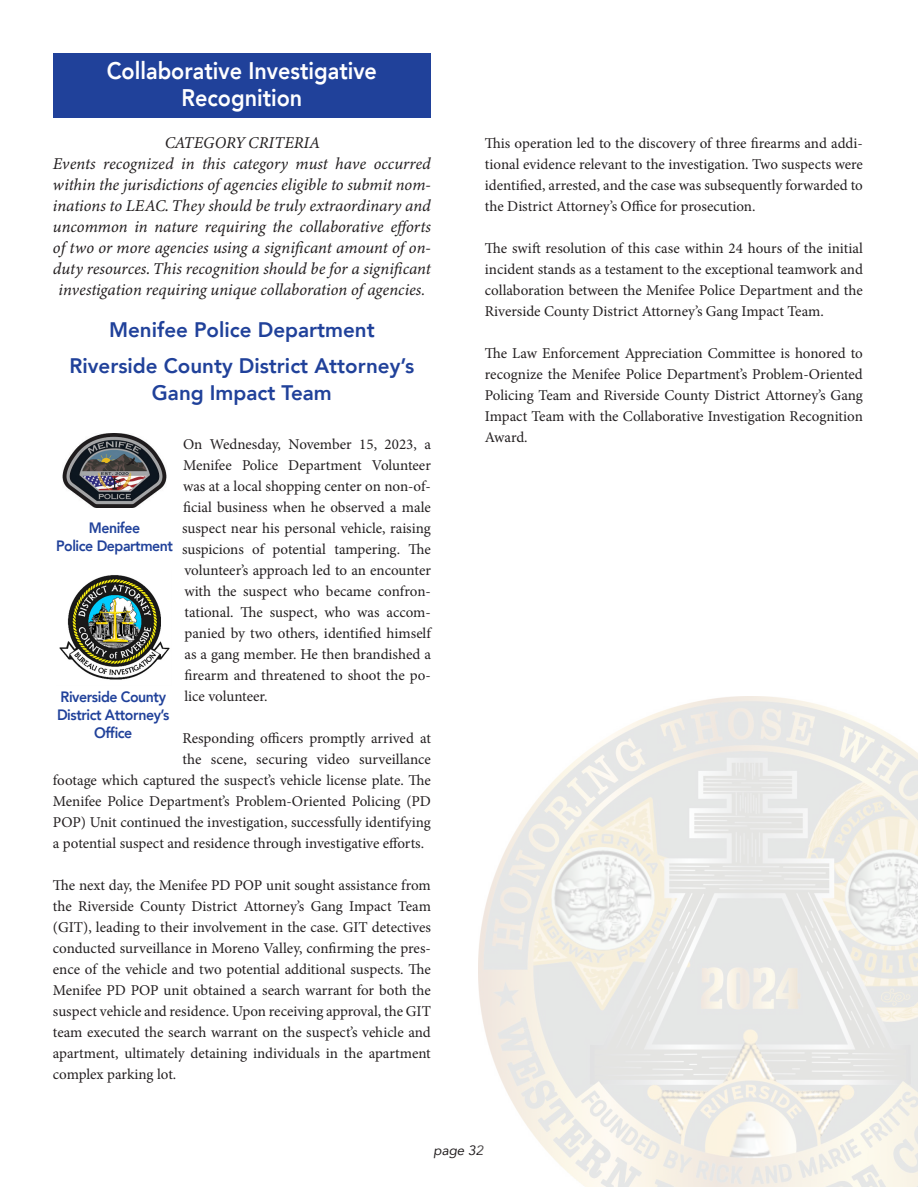
<style>
.page{position:relative;width:918px;height:1188px;background:#fff}
.page>*{position:absolute;margin:0;border:0;box-sizing:border-box;transform-origin:0 0}
.t1{font:800 24px "Avenir";color:#fff;scale:.9 1}
.t2{font:800 21px "Avenir";color:#20419a}
.t3{font:italic 16.5px/21px "Minion Variable Concept";color:#231f20;text-align:justify}
.t4{font:15px/21px "Minion Pro";color:#231f20;text-align:justify}
.t5{font:800 15px "Avenir";letter-spacing:-.03em;color:#20419a;scale:.94 1}
.t6{font:italic 13.5px "Avenir";color:#231f20}
.s1{font-family:"Minion Pro"}
</style>
<div class="page">
<div style="left:53px;top:53px;width:378px;height:65px;background:#20419a"></div>
<img style="left:62px;top:433px;width:105px;height:75px">
<img style="left:478px;top:697px;width:439px;height:490px">
<img style="left:59px;top:575px;width:111px;height:105px">
<p class="t1" style="left:107px;top:52px;width:302px">Collaborative Investigative</p>
<p class="t1" style="left:182px;top:79px;width:136px">Recognition</p>
<p class="t3" style="left:165px;top:132px;width:156px">CATEGORY CRITERIA</p>
<p class="t3" style="left:53px;top:153px;width:380px">Events recognized in this category must have occurred within the jurisdictions of agencies eligible to submit nom&shy;inations to LEAC. They should be truly extraordinary and uncommon in nature requiring the collaborative efforts of two or more agencies using a significant amount of on-</p>
<p class="t3" style="left:53px;top:258px;width:380px">duty resources. This recognition should be for a significant</p>
<p class="t3" style="left:59px;top:279px;width:368px">investigation requiring unique collaboration of agencies<span class="s1">.</span></p>
<p class="t2" style="left:109px;top:314px;width:267px">Menifee Police Department</p>
<p class="t2" style="left:70px;top:350px;width:346px">Riverside County District Attorney’s</p>
<p class="t2" style="left:152px;top:377px;width:181px">Gang Impact Team</p>
<p class="t4" style="left:182px;top:434px;width:250px">On Wednesday, November 15, 2023, a Menifee Police Department Volunteer was at a local shopping center on non-of&shy;ficial business when he observed a male suspect near his personal vehicle, raising suspicions of potential tampering. The volunteer’s approach led to an encounter with the suspect who became confron&shy;tational. The suspect, who was accom&shy;panied by two others, identified himself as a gang member. He then brandished a firearm and threatened to shoot the po&shy;lice volunteer.</p>
<p class="t4" style="left:182px;top:728px;width:250px">Responding officers promptly arrived at</p>
<p class="t4" style="left:182px;top:749px;width:250px">the scene, securing video surveillance</p>
<p class="t4" style="left:53px;top:770px;width:379px">footage which captured the suspect’s vehicle license plate. The</p>
<p class="t4" style="left:53px;top:791px;width:380px">Menifee Police Department’s Problem-Oriented Policing (PD</p>
<p class="t4" style="left:53px;top:812px;width:380px">POP) Unit continued the investigation, successfully identifying</p>
<p class="t4" style="left:53px;top:833px;width:373px">a potential suspect and residence through investigative efforts.</p>
<p class="t4" style="left:53px;top:875px;width:380px">The next day, the Menifee PD POP unit sought assistance from the Riverside County District Attorney’s Gang Impact Team (GIT), leading to their involvement in the case. GIT detectives conducted surveillance in Moreno Valley, confirming the pres&shy;ence of the vehicle and two potential additional suspects. The Menifee PD POP unit obtained a search warrant for both the suspect vehicle and residence. Upon receiving approval, the GIT team executed the search warrant on the suspect’s vehicle and apartment, ultimately detaining individuals in the apartment complex parking lot.</p>
<p class="t5" style="left:89px;top:516px;width:56px">Menifee</p>
<p class="t5" style="left:56px;top:534px;width:126px">Police Department</p>
<p class="t5" style="left:61px;top:685px;width:114px">Riverside County</p>
<p class="t5" style="left:57px;top:703px;width:121px">District Attorney’s</p>
<p class="t5" style="left:94px;top:721px;width:42px">Office</p>
<p class="t4" style="left:485px;top:133px;width:380px">This operation led to the discovery of three firearms and addi&shy;tional evidence relevant to the investigation. Two suspects were identified, arrested, and the case was subsequently forwarded to the District Attorney’s Office for prosecution.</p>
<p class="t4" style="left:485px;top:238px;width:380px">The swift resolution of this case within 24 hours of the initial incident stands as a testament to the exceptional teamwork and collaboration between the Menifee Police Department and the Riverside County District Attorney’s Gang Impact Team.</p>
<p class="t4" style="left:485px;top:343px;width:380px">The Law Enforcement Appreciation Committee is honored to recognize the Menifee Police Department’s Problem-Oriented Policing Team and Riverside County District Attorney’s Gang Impact Team with the Collaborative Investigation Recognition Award.</p>
<p class="t6" style="left:433px;top:1142px;width:51px">page 32</p>
</div>
